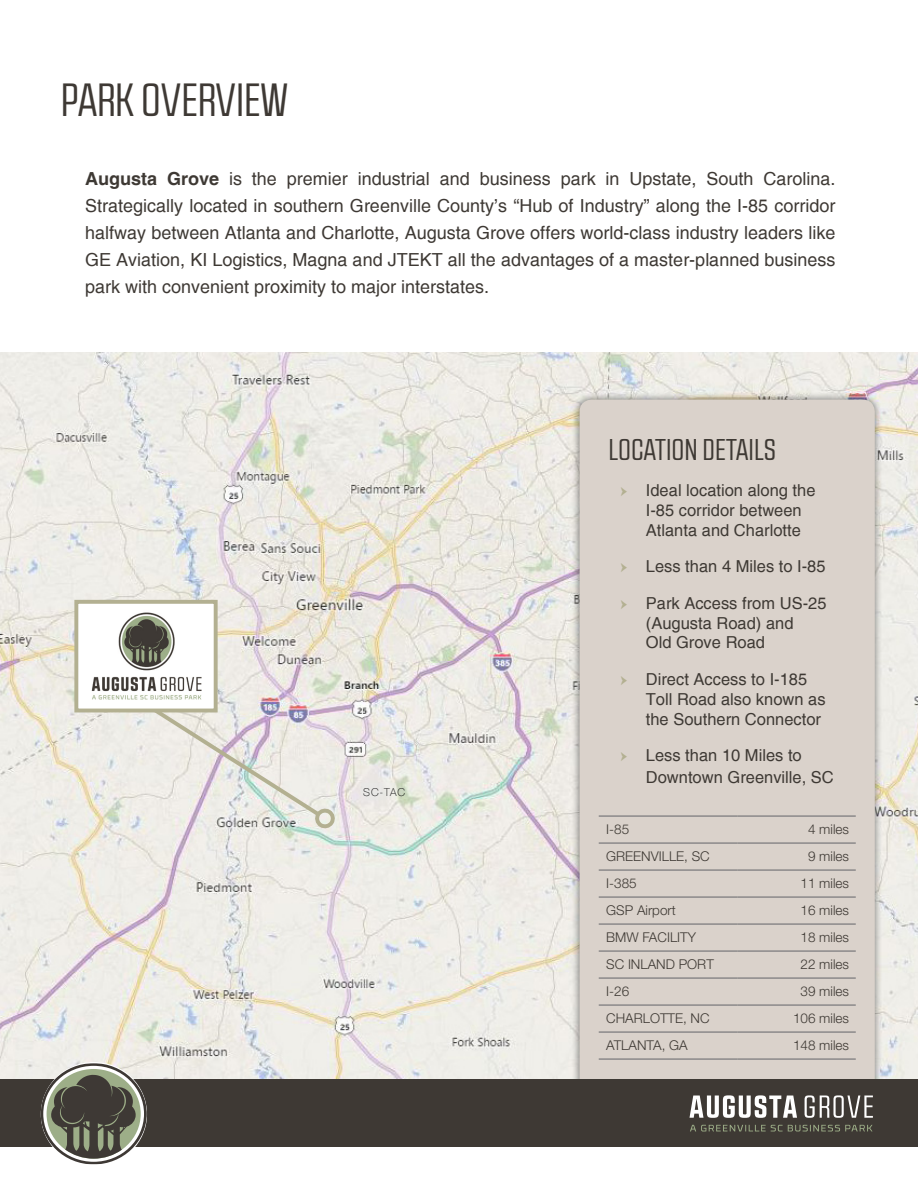
<style>
.page{position:relative;width:918px;height:1188px;background:#fff}
.page>*{position:absolute;margin:0;border:0;box-sizing:border-box;transform-origin:0 0}
.t1{font:46.5px "RB No 2.1 a";letter-spacing:.01em;color:#3e3934}
.t2{font:30px "RB No 2.1 a";letter-spacing:.02em;color:#3e3934}
.t3{font:18px/27px "Helvetica";color:#3e3934;text-align:justify}
.t4{font:16.5px/19.8px "Helvetica";color:#3e3934}
.t5{font:300 13.5px "Helvetica Neue LT Std";color:#3e3934}
.t6{font:100 10.95px "Helvetica Neue LT Std";color:#000}
.s1{font-weight:700}
.s2{font-family:"Minion Pro";color:#b3b091}
</style>
<div class="page">
<img style="left:0;top:353px;width:918px;height:726px">
<svg style="left:87px;top:665px;width:250px;height:168px"></svg>
<img style="left:80px;top:605px;width:132px;height:102px">
<div style="left:74px;top:600px;width:144px;height:112px;border:4px solid #b3b091"></div>
<div style="left:571px;top:391px;width:312px;height:710px;background:#000;opacity:.54"></div>
<div style="left:580px;top:400px;width:295px;height:693px;background:#dad2cb;border-radius:12px"></div>
<hr style="left:599px;top:816px;width:139px;height:1px;background:#646569">
<hr style="left:738px;top:816px;width:118px;height:1px;background:#646569">
<hr style="left:599px;top:843px;width:139px;height:1px;background:#646569">
<hr style="left:738px;top:843px;width:118px;height:1px;background:#646569">
<hr style="left:599px;top:870px;width:139px;height:1px;background:#646569">
<hr style="left:738px;top:870px;width:118px;height:1px;background:#646569">
<hr style="left:599px;top:897px;width:139px;height:1px;background:#646569">
<hr style="left:738px;top:897px;width:118px;height:1px;background:#646569">
<hr style="left:599px;top:924px;width:139px;height:1px;background:#646569">
<hr style="left:738px;top:924px;width:118px;height:1px;background:#646569">
<hr style="left:599px;top:951px;width:139px;height:1px;background:#646569">
<hr style="left:738px;top:951px;width:118px;height:1px;background:#646569">
<hr style="left:599px;top:978px;width:139px;height:1px;background:#646569">
<hr style="left:738px;top:978px;width:118px;height:1px;background:#646569">
<hr style="left:599px;top:1005px;width:139px;height:1px;background:#646569">
<hr style="left:738px;top:1005px;width:118px;height:1px;background:#646569">
<hr style="left:599px;top:1032px;width:139px;height:1px;background:#646569">
<hr style="left:738px;top:1032px;width:118px;height:1px;background:#646569">
<hr style="left:599px;top:1059px;width:139px;height:1px;background:#646569">
<hr style="left:738px;top:1059px;width:118px;height:1px;background:#646569">
<div style="left:0;top:1079px;width:918px;height:67px;background:#3e3934"></div>
<svg style="left:690px;top:1125px;width:183px;height:7px"></svg>
<svg style="left:690px;top:1095px;width:107px;height:23px"></svg>
<svg style="left:805px;top:1095px;width:68px;height:23px"></svg>
<svg style="left:41px;top:1063px;width:106px;height:101px"></svg>
<h1 class="t1" style="left:61px;top:74px;width:228px">PARK OVERVIEW</h1>
<p class="t3" style="left:85px;top:166px;width:752px"><span class="s1">Augusta Grove</span> is the premier industrial and business park in Upstate, South Carolina.<br>Strategically located in southern Greenville County’s “Hub of Industry” along the I-85 corridor halfway between Atlanta and Charlotte, Augusta Grove offers world-class industry leaders like GE Aviation, KI Logistics, Magna and JTEKT all the advantages of a master-planned business park with convenient proximity to major interstates.</p>
<p class="t6" style="left:363px;top:786px;width:44px">SC-TAC</p>
<h2 class="t2" style="left:609px;top:432px;width:167px">LOCATION DETAILS</h2>
<p class="t4" style="left:646px;top:481px;width:171px;text-indent:-25px"><span class="s2">ӹ</span> Ideal location along the<br>I-85 corridor between<br>Atlanta and Charlotte</p>
<p class="t4" style="left:620px;top:557px;width:207px"><span class="s2">ӹ</span> Less than 4 Miles to I-85</p>
<p class="t4" style="left:646px;top:594px;width:182px;text-indent:-25px"><span class="s2">ӹ</span> Park Access from US-25 (Augusta Road) and<br>Old Grove Road</p>
<p class="t4" style="left:646px;top:670px;width:181px;text-indent:-25px"><span class="s2">ӹ</span> Direct Access to I-185<br>Toll Road also known as the Southern Connector</p>
<p class="t4" style="left:646px;top:745px;width:189px;line-height:21.6px;text-indent:-25px"><span class="s2">ӹ</span> Less than 10 Miles to<br>Downtown Greenville, SC</p>
<p class="t5" style="left:606px;top:821px;width:25px">I-85</p>
<p class="t5" style="left:808px;top:821px;width:42px">4 miles</p>
<p class="t5" style="left:606px;top:848px;width:105px">GREENVILLE, SC</p>
<p class="t5" style="left:808px;top:848px;width:42px">9 miles</p>
<p class="t5" style="left:606px;top:875px;width:32px">I-385</p>
<p class="t5" style="left:801px;top:875px;width:50px">11 miles</p>
<p class="t5" style="left:606px;top:902px;width:71px">GSP Airport</p>
<p class="t5" style="left:801px;top:902px;width:50px">16 miles</p>
<p class="t5" style="left:606px;top:929px;width:91px">BMW FACILITY</p>
<p class="t5" style="left:801px;top:929px;width:50px">18 miles</p>
<p class="t5" style="left:606px;top:956px;width:109px">SC INLAND PORT</p>
<p class="t5" style="left:801px;top:956px;width:50px">22 miles</p>
<p class="t5" style="left:606px;top:983px;width:25px">I-26</p>
<p class="t5" style="left:801px;top:983px;width:50px">39 miles</p>
<p class="t5" style="left:606px;top:1010px;width:105px">CHARLOTTE, NC</p>
<p class="t5" style="left:793px;top:1010px;width:58px">106 miles</p>
<p class="t5" style="left:606px;top:1037px;width:83px">ATLANTA, GA</p>
<p class="t5" style="left:793px;top:1037px;width:58px">148 miles</p>
</div>
